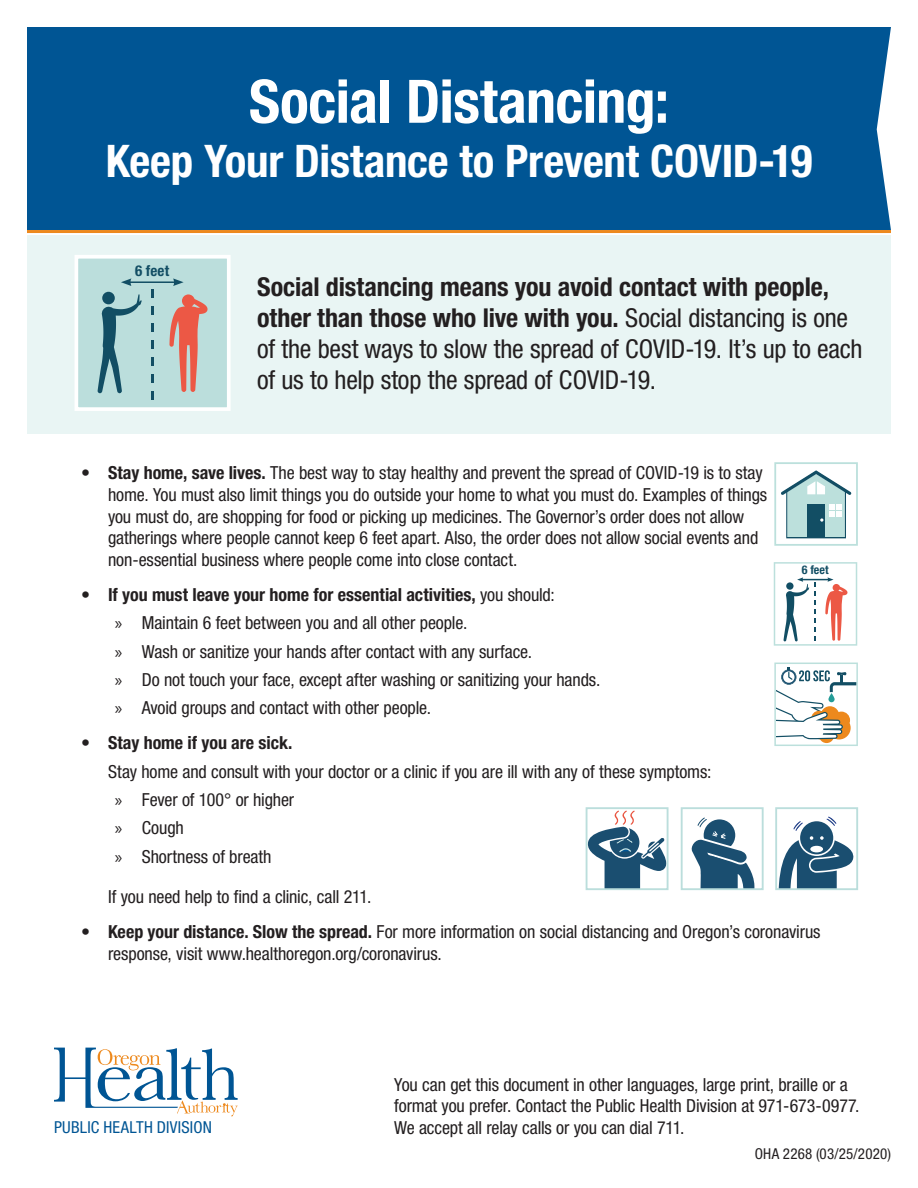
<style>
.page{position:relative;width:918px;height:1188px;background:#fff}
.page>*{position:absolute;margin:0;border:0;box-sizing:border-box;transform-origin:0 0}
.body{font:700 condensed 60px "Helvetica Neue LT Std";letter-spacing:-.01em;color:#fff}
.body-2{font:700 condensed 45px "Helvetica Neue LT Std";letter-spacing:-.005em;color:#fff}
.body-3{font:condensed 26.1px/31.2px "Helvetica Neue LT Std";letter-spacing:-.01em;color:#231f20}
.indent{font:condensed 18px/21.6px "Helvetica Neue LT Std";letter-spacing:-.005em;color:#231f20}
.t1{font:700 condensed 18px "Helvetica Neue LT Std";color:#231f20}
.t2{font:condensed 16.5px "Helvetica Neue LT Std";letter-spacing:.015em;color:#005594}
.t3{font:condensed 15px "Helvetica Neue LT Std";letter-spacing:.015em;color:#231f20}
.t4{font:700 condensed 15px "Helvetica Neue LT Std";color:#124e64}
.t5{font:700 condensed 12px "Helvetica Neue LT Std";color:#124e64}
.s1{font-weight:700}
.s2{font-weight:400}
.s3{font-family:"Myriad Pro";font-stretch:normal}
</style>
<div class="page">
<div style="left:27px;top:235px;width:864px;height:199px;background:#e9f5f4"></div>
<div style="left:27px;top:27px;width:864px;height:203px;background:#005594"></div>
<hr style="left:27px;top:230px;width:864px;height:3px;background:#ed891d">
<div style="left:75px;top:255px;width:156px;height:156px;background:#bbdedc;border:4px solid #fff"></div>
<svg style="left:169px;top:294px;width:39px;height:98px"></svg>
<svg style="left:102px;top:292px;width:13px;height:12px"></svg>
<svg style="left:97px;top:294px;width:45px;height:99px"></svg>
<svg style="left:151px;top:357px;width:3px;height:9px"></svg>
<svg style="left:151px;top:340px;width:3px;height:9px"></svg>
<svg style="left:151px;top:375px;width:3px;height:8px"></svg>
<svg style="left:151px;top:392px;width:3px;height:8px"></svg>
<svg style="left:151px;top:323px;width:3px;height:9px"></svg>
<svg style="left:151px;top:289px;width:3px;height:8px"></svg>
<svg style="left:151px;top:306px;width:3px;height:8px"></svg>
<hr style="left:129px;top:281px;width:46px;height:2px;background:#124e64">
<svg style="left:121px;top:278px;width:10px;height:8px"></svg>
<svg style="left:173px;top:278px;width:11px;height:8px"></svg>
<svg style="left:54px;top:1048px;width:184px;height:68px"></svg>
<svg style="left:774px;top:562px;width:83px;height:84px"></svg>
<svg style="left:774px;top:663px;width:84px;height:83px"></svg>
<div style="left:681px;top:807px;width:83px;height:83px;border:2px solid #bbdedc"></div>
<svg style="left:689px;top:817px;width:66px;height:72px"></svg>
<svg style="left:589px;top:810px;width:77px;height:77px"></svg>
<div style="left:586px;top:807px;width:83px;height:83px;border:2px solid #bbdedc"></div>
<svg style="left:778px;top:816px;width:76px;height:71px"></svg>
<div style="left:775px;top:807px;width:83px;height:83px;border:2px solid #bbdedc"></div>
<svg style="left:774px;top:462px;width:84px;height:84px"></svg>
<p class="body" style="left:249px;top:65px;width:422px">Social Distancing:</p>
<p class="body-2" style="left:106px;top:134px;width:708px">Keep Your Distance to Prevent COVID-19</p>
<p class="t4" style="left:135px;top:261px;width:36px">6 feet</p>
<p class="body-3" style="left:257px;top:271px;width:607px"><span class="s1">Social distancing means you avoid contact with people, other than those who live with you.</span> Social distancing is one of the best ways to slow the spread of COVID-19. It’s up to each of us to help stop the spread of COVID-19.</p>
<p class="indent" style="left:108px;top:462px;width:661px;text-indent:-27px">• <span class="s1">Stay home, save lives.</span> The best way to stay healthy and prevent the spread of COVID-19 is to stay home. You must also limit things you do outside your home to what you must do. Examples of things you must do, are shopping for food or picking up medicines. The Governor’s order does not allow gatherings where people cannot keep 6 feet apart. Also, the order does not allow social events and non-essential business where people come into close contact.</p>
<p class="t1" style="left:81px;top:584px;width:475px"><span class="s2">•</span> If you must leave your home for essential activities, <span class="s2">you should:</span></p>
<p class="indent" style="left:115px;top:612px;width:354px"><span class="s3">»</span> Maintain 6 feet between you and all other people.</p>
<p class="indent" style="left:115px;top:640px;width:419px"><span class="s3">»</span> Wash or sanitize your hands after contact with any surface.</p>
<p class="indent" style="left:115px;top:669px;width:487px"><span class="s3">»</span> Do not touch your face, except after washing or sanitizing your hands.</p>
<p class="indent" style="left:115px;top:697px;width:318px"><span class="s3">»</span> Avoid groups and contact with other people.</p>
<p class="t1" style="left:81px;top:732px;width:213px"><span class="s2">•</span> Stay home if you are sick.</p>
<p class="indent" style="left:108px;top:760px;width:605px">Stay home and consult with your doctor or a clinic if you are ill with any of these symptoms:</p>
<p class="indent" style="left:115px;top:789px;width:181px"><span class="s3">»</span> Fever of 100° or higher</p>
<p class="indent" style="left:115px;top:817px;width:71px"><span class="s3">»</span> Cough</p>
<p class="indent" style="left:115px;top:846px;width:158px"><span class="s3">»</span> Shortness of breath</p>
<p class="indent" style="left:108px;top:886px;width:265px">If you need help to find a clinic, call 211.</p>
<p class="indent" style="left:108px;top:921px;width:714px;text-indent:-27px">• <span class="s1">Keep your distance. Slow the spread.</span> For more information on social distancing and Oregon’s coronavirus response, visit www.healthoregon.org/coronavirus.</p>
<p class="t5" style="left:802px;top:563px;width:28px">6 feet</p>
<p class="indent" style="left:394px;top:1073px;width:467px">You can get this document in other languages, large print, braille or a format you prefer. Contact the Public Health Division at 971-673-0977.</p>
<p class="t2" style="left:54px;top:1118px;width:160px">PUBLIC HEALTH DIVISION</p>
<p class="indent" style="left:394px;top:1117px;width:292px">We accept all relay calls or you can dial 711.</p>
<p class="t3" style="left:755px;top:1145px;width:138px">OHA 2268 (03/25/2020)</p>
</div>
